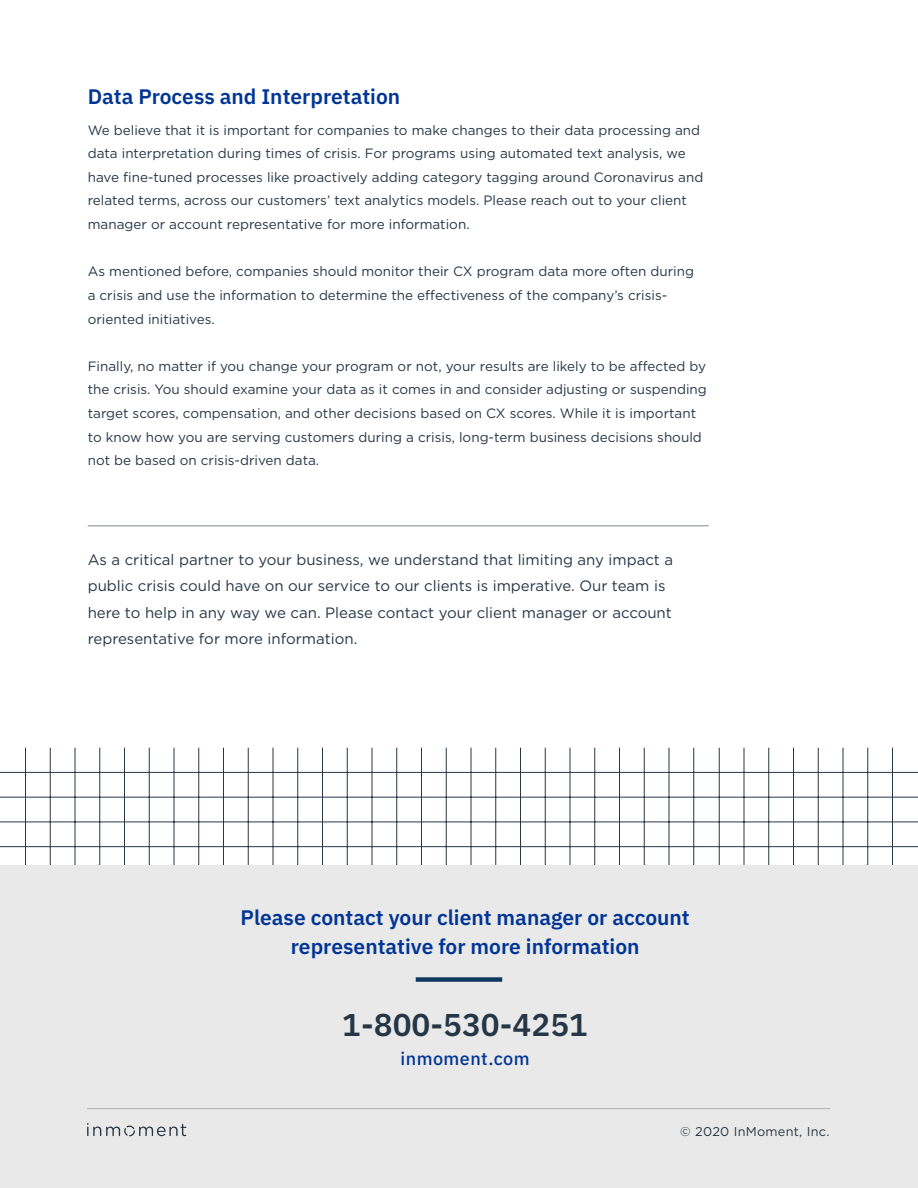
<style>
.page{position:relative;width:918px;height:1188px;background:#fff}
.page>*{position:absolute;margin:0;border:0;box-sizing:border-box;transform-origin:0 0}
.t1{font:600 31.5px "IBM Plex Sans";color:#253746}
.t2{font:600 21px/28.5px "IBM Plex Sans";color:#003595;text-align:center}
.t3{font:500 18px "IBM Plex Sans";letter-spacing:.025em;color:#003595}
.Lead{font:15px/26.2px "Gotham";color:#253746}
.t4{font:13.5px/23.7px "Gotham";color:#253746}
.t5{font:12.75px "Gotham";letter-spacing:.02em;color:#253746}
</style>
<div class="page">
<hr style="left:0;top:846px;width:918px;height:1px;background:#263845">
<hr style="left:0;top:822px;width:918px;height:1px;background:#263845">
<hr style="left:0;top:797px;width:918px;height:1px;background:#263845">
<hr style="left:0;top:772px;width:918px;height:1px;background:#263845">
<hr style="left:693px;top:748px;width:1px;height:148px;background:#263845">
<hr style="left:669px;top:748px;width:1px;height:148px;background:#263845">
<hr style="left:644px;top:748px;width:1px;height:148px;background:#263845">
<hr style="left:619px;top:748px;width:1px;height:148px;background:#263845">
<hr style="left:594px;top:748px;width:1px;height:148px;background:#263845">
<hr style="left:570px;top:748px;width:1px;height:148px;background:#263845">
<hr style="left:545px;top:748px;width:1px;height:148px;background:#263845">
<hr style="left:520px;top:748px;width:1px;height:148px;background:#263845">
<hr style="left:495px;top:748px;width:1px;height:148px;background:#263845">
<hr style="left:471px;top:748px;width:1px;height:148px;background:#263845">
<hr style="left:446px;top:748px;width:1px;height:148px;background:#263845">
<hr style="left:421px;top:748px;width:1px;height:148px;background:#263845">
<hr style="left:396px;top:748px;width:1px;height:148px;background:#263845">
<hr style="left:372px;top:748px;width:1px;height:148px;background:#263845">
<hr style="left:347px;top:748px;width:1px;height:148px;background:#263845">
<hr style="left:322px;top:748px;width:1px;height:148px;background:#263845">
<hr style="left:297px;top:748px;width:1px;height:148px;background:#263845">
<hr style="left:273px;top:748px;width:1px;height:148px;background:#263845">
<hr style="left:248px;top:748px;width:1px;height:148px;background:#263845">
<hr style="left:223px;top:748px;width:1px;height:148px;background:#263845">
<hr style="left:198px;top:748px;width:1px;height:148px;background:#263845">
<hr style="left:174px;top:748px;width:1px;height:148px;background:#263845">
<hr style="left:149px;top:748px;width:1px;height:148px;background:#263845">
<hr style="left:124px;top:748px;width:1px;height:148px;background:#263845">
<hr style="left:99px;top:748px;width:1px;height:148px;background:#263845">
<hr style="left:75px;top:748px;width:1px;height:148px;background:#263845">
<hr style="left:50px;top:748px;width:1px;height:148px;background:#263845">
<hr style="left:25px;top:748px;width:1px;height:148px;background:#263845">
<hr style="left:892px;top:748px;width:1px;height:148px;background:#263845">
<hr style="left:867px;top:748px;width:1px;height:148px;background:#263845">
<hr style="left:843px;top:748px;width:1px;height:148px;background:#263845">
<hr style="left:818px;top:748px;width:1px;height:148px;background:#263845">
<hr style="left:793px;top:748px;width:1px;height:148px;background:#263845">
<hr style="left:768px;top:748px;width:1px;height:148px;background:#263845">
<hr style="left:744px;top:748px;width:1px;height:148px;background:#263845">
<hr style="left:719px;top:748px;width:1px;height:148px;background:#263845">
<div style="left:0;top:866px;width:918px;height:322px;background:#eae9e9"></div>
<hr style="left:88px;top:525px;width:621px;height:1px;background:#abafae">
<svg style="left:87px;top:1123px;width:99px;height:13px"></svg>
<hr style="left:87px;top:1108px;width:744px;height:1px;background:#b0b3b3">
<div style="left:416px;top:977px;width:86px;height:5px;background:#0f3860"></div>
<h2 class="t2" style="left:88px;top:81px;width:314px">Data Process and Interpretation</h2>
<p class="t4" style="left:88px;top:118px;width:617px">We believe that it is important for companies to make changes to their data processing and data interpretation during times of crisis. For programs using automated text analysis, we have fine-tuned processes like proactively adding category tagging around Coronavirus and related terms, across our customers’ text analytics models. Please reach out to your client manager or account representative for more information.</p>
<p class="t4" style="left:88px;top:259px;width:608px">As mentioned before, companies should monitor their CX program data more often during a crisis and use the information to determine the effectiveness of the company’s crisis&shy;oriented initiatives.</p>
<p class="t4" style="left:88px;top:354px;width:621px">Finally, no matter if you change your program or not, your results are likely to be affected by the crisis. You should examine your data as it comes in and consider adjusting or suspending target scores, compensation, and other decisions based on CX scores. While it is important to know how you are serving customers during a crisis, long-term business decisions should not be based on crisis-driven data.</p>
<p class="Lead" style="left:88px;top:546px;width:587px">As a critical partner to your business, we understand that limiting any impact a public crisis could have on our service to our clients is imperative. Our team is here to help in any way we can. Please contact your client manager or account representative for more information.</p>
<h2 class="t2" style="left:241px;top:902px;width:451px">Please contact your client manager or account representative for more information</h2>
<h2 class="t1" style="left:342px;top:1000px;width:247px">1-800-530-4251</h2>
<h2 class="t3" style="left:401px;top:1044px;width:131px">inmoment.com</h2>
<p class="t5" style="left:680px;top:1124px;width:151px">© 2020 InMoment, Inc.</p>
</div>
